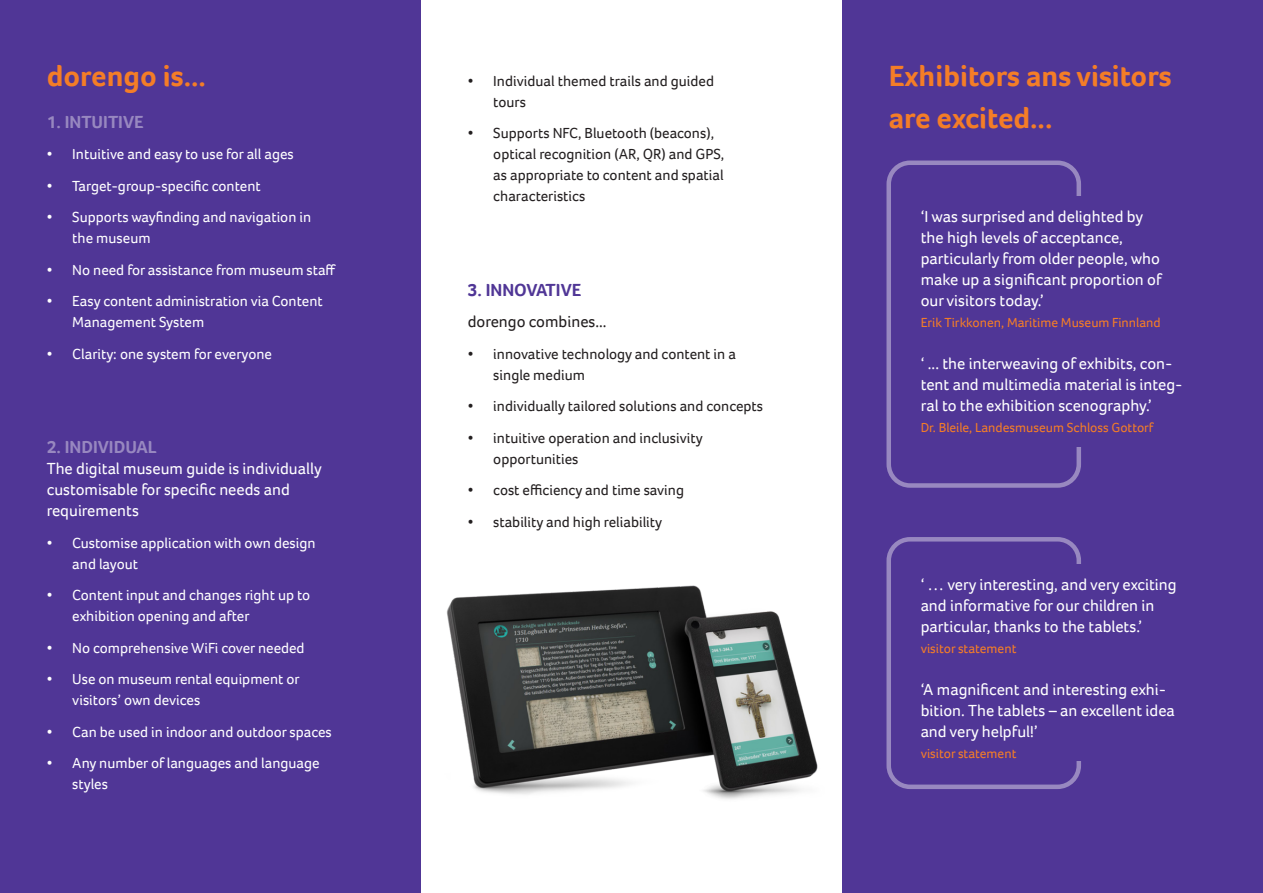
<style>
.page{position:relative;width:1263px;height:893px;background:#fff}
.page>*{position:absolute;margin:0;border:0;box-sizing:border-box;transform-origin:0 0}
.Healine{font:700 30px/42px "Foco";color:#f47d27}
.Sub_Headline{font:700 18px "Foco";color:#9888c0}
.Sub_Headline-2{font:700 18px "Foco";color:#503696}
.Fließtext{font:16.5px/21px "Foco";color:#fff}
.Fließtext-2{font:16.5px "Foco";color:#231f20}
.t1{font:15px/21px "Foco";color:#fff}
.t2{font:15px/21px "Foco";color:#231f20}
.Fließtext-3{font:13.5px "Foco";color:#f47d27}
</style>
<div class="page">
<div style="left:842px;top:0;width:421px;height:893px;background:#503696"></div>
<div style="left:0;top:0;width:421px;height:893px;background:#503696"></div>
<div style="left:886px;top:537px;width:195px;height:252px;border:4px solid #9888c0;border-radius:21px"></div>
<div style="left:1060px;top:564px;width:26px;height:197px;background:#503696"></div>
<div style="left:886px;top:161px;width:195px;height:327px;border:4px solid #9888c0;border-radius:21px"></div>
<div style="left:1060px;top:196px;width:26px;height:250px;background:#503696"></div>
<img style="left:446px;top:585px;width:372px;height:214px">
<p class="Healine" style="left:47px;top:54px;width:161px">dorengo is...</p>
<p class="Healine" style="left:889px;top:54px;width:284px">Exhibitors ans visitors are excited...</p>
<p class="t1" style="left:47px;top:143px;width:249px">• Intuitive and easy to use for all ages</p>
<p class="t1" style="left:47px;top:175px;width:216px">• Target-group-specific content</p>
<p class="t1" style="left:72px;top:206px;width:240px;text-indent:-26px">• Supports wayfinding and navigation in the museum</p>
<p class="t1" style="left:47px;top:259px;width:291px">• No need for assistance from museum staff</p>
<p class="t1" style="left:72px;top:290px;width:252px;text-indent:-26px">• Easy content administration via Content<br>Management System</p>
<p class="t1" style="left:47px;top:343px;width:227px">• Clarity: one system for everyone</p>
<p class="t2" style="left:493px;top:70px;width:222px;text-indent:-26px">• Individual themed trails and guided tours</p>
<p class="t2" style="left:493px;top:122px;width:232px;text-indent:-26px">• Supports NFC, Bluetooth (beacons), optical recognition (AR, QR) and GPS, as appropriate to content and spatial characteristics</p>
<p class="Sub_Headline" style="left:47px;top:110px;width:98px">1. INTUITIVE</p>
<p class="Fließtext" style="left:921px;top:206px;width:242px">‘I was surprised and delighted by the high levels of acceptance, particularly from older people, who make up a significant proportion of our visitors today.’</p>
<p class="Fließtext-3" style="left:921px;top:314px;width:242px">Erik Tirkkonen, Maritime Museum Finnland</p>
<p class="Sub_Headline-2" style="left:468px;top:278px;width:115px">3. INNOVATIVE</p>
<p class="Fließtext-2" style="left:468px;top:311px;width:140px">dorengo combines...</p>
<p class="t2" style="left:493px;top:343px;width:244px;text-indent:-26px">• innovative technology and content in a single medium</p>
<p class="t2" style="left:468px;top:395px;width:297px">• individually tailored solutions and concepts</p>
<p class="t2" style="left:493px;top:427px;width:211px;text-indent:-26px">• intuitive operation and inclusivity opportunities</p>
<p class="t2" style="left:468px;top:479px;width:218px">• cost efficiency and time saving</p>
<p class="t2" style="left:468px;top:511px;width:196px">• stability and high reliability</p>
<p class="Fließtext" style="left:921px;top:353px;width:263px">‘ ... the interweaving of exhibits, con&shy;tent and multimedia material is integ&shy;ral to the exhibition scenography.’</p>
<p class="Fließtext-3" style="left:921px;top:419px;width:234px">Dr. Bleile, Landesmuseum Schloss Gottorf</p>
<p class="Sub_Headline" style="left:47px;top:435px;width:112px">2. INDIVIDUAL</p>
<p class="Fließtext" style="left:47px;top:458px;width:277px">The digital museum guide is individually</p>
<p class="Fließtext" style="left:47px;top:479px;width:245px">customisable for specific needs and requirements</p>
<p class="t1" style="left:72px;top:532px;width:245px;text-indent:-26px">• Customise application with own design and layout</p>
<p class="t1" style="left:72px;top:584px;width:240px;text-indent:-26px">• Content input and changes right up to exhibition opening and after</p>
<p class="t1" style="left:47px;top:637px;width:259px">• No comprehensive WiFi cover needed</p>
<p class="t1" style="left:72px;top:668px;width:229px;text-indent:-26px">• Use on museum rental equipment or visitors’ own devices</p>
<p class="t1" style="left:47px;top:721px;width:287px">• Can be used in indoor and outdoor spaces</p>
<p class="t1" style="left:72px;top:752px;width:249px;text-indent:-26px">• Any number of languages and language styles</p>
<p class="Fließtext" style="left:921px;top:573px;width:257px">‘ … very interesting, and very exciting and informative for our children in particular, thanks to the tablets.’</p>
<p class="Fließtext-3" style="left:921px;top:639px;width:97px">visitor statement</p>
<p class="Fließtext" style="left:921px;top:678px;width:256px">‘A magnificent and interesting exhi&shy;bition. The tablets – an excellent idea and very helpful!’</p>
<p class="Fließtext-3" style="left:921px;top:744px;width:97px">visitor statement</p>
</div>
